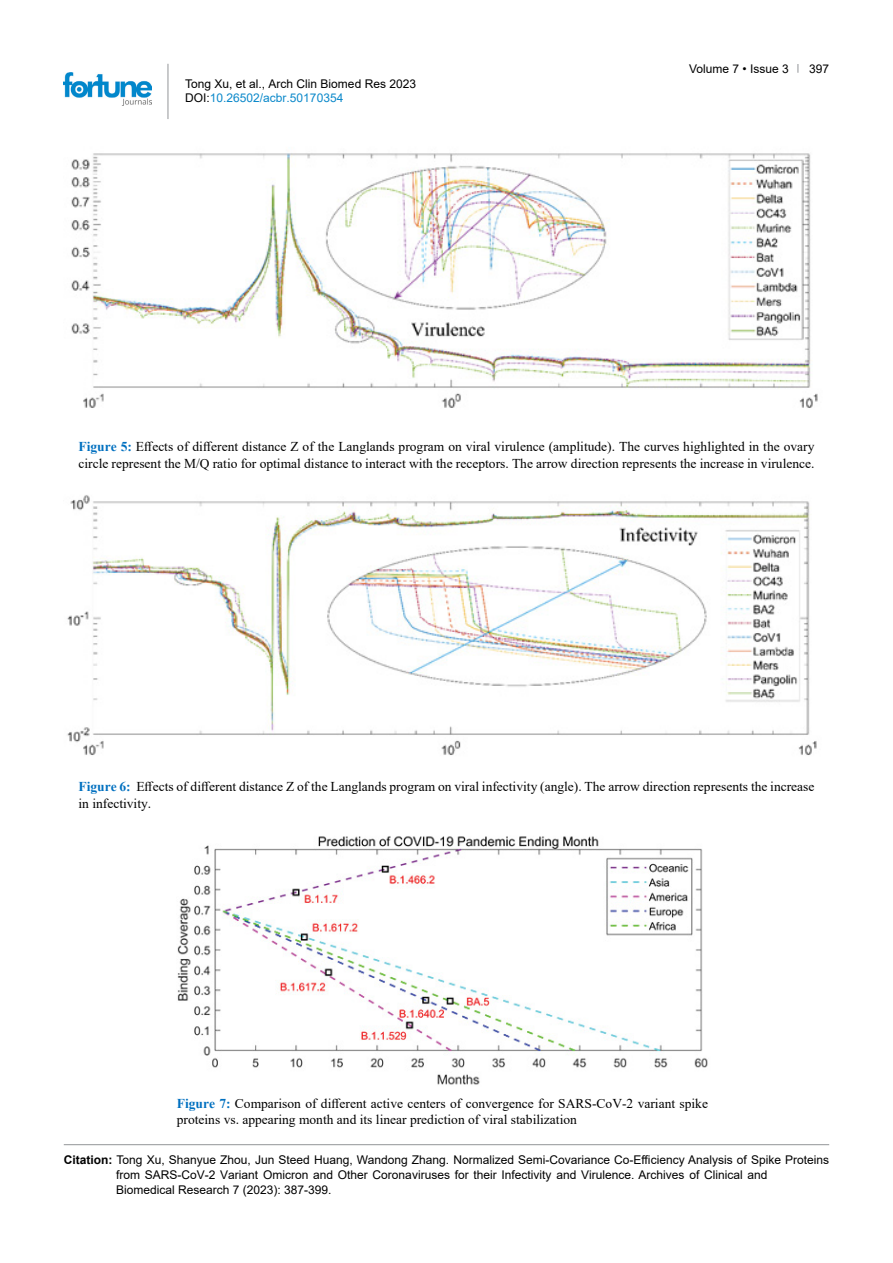
<style>
.page{position:relative;width:893px;height:1263px;background:#fff}
.page>*{position:absolute;margin:0;border:0;box-sizing:border-box;transform-origin:0 0}
.t1{font:13.5px/16.5px "Times New Roman";color:#000}
.t2{font:12px/15px "Arial";color:#000}
.t3{font:12px "Arial";color:#000}
.s1{color:#0a88ca}
.s2{font-weight:700;color:#0070c0}
.s3{font-weight:700}
.s4{font-style:inherit}
</style>
<div class="page">
<hr style="left:168px;top:64px;width:1px;height:55px;background:#939598">
<img style="left:64px;top:72px;width:88px;height:33px">
<hr style="left:64px;top:1144px;width:765px;height:1px;background:#939598">
<img style="left:71px;top:153px;width:747px;height:255px">
<img style="left:67px;top:495px;width:750px;height:261px">
<img style="left:177px;top:836px;width:531px;height:249px">
<p class="t2" style="left:185px;top:76px;width:232px;line-height:14.4px">Tong Xu, et al., Arch Clin Biomed Res 2023<br>DOI:<span class="s1">10.26502/acbr.5017035</span><span class="s1">4</span></p>
<p class="t2" style="left:689px;top:61px;width:101px">Volume 7 • Issue 3</p>
<p class="t3" style="left:809px;top:60px;width:22px">397</p>
<p class="t1" style="left:78px;top:438px;width:738px"><span class="s2">Figure 5:</span> Effects of different distance Z of the Langlands program on viral virulence (amplitude). The curves highlighted in the ovary circle represent the M/Q ratio for optimal distance to interact with the receptors. The arrow direction represents the increase in virulence.</p>
<p class="t1" style="left:78px;top:778px;width:738px"><span class="s2">Figure 6:</span> Effects of different distance Z of the Langlands program on viral infectivity (angle). The arrow direction represents the increase in infectivity.</p>
<p class="t1" style="left:177px;top:1094px;width:533px"><span class="s2">Figure 7:</span> Comparison of different active centers of convergence for SARS-CoV-2 variant spike proteins vs. appearing month and its linear prediction of viral stabilization</p>
<p class="t2" style="left:116px;top:1152px;width:715px;text-indent:-52px"><span class="s3">Citation:</span> Tong Xu, Shanyue Zhou, Jun Steed Huang, Wandong Zhang. Normalized Semi-Covariance Co-Efficiency Analysis of Spike Proteins from SARS-CoV-2 Variant Omicron and Other Coronaviruses for their Infectivity and Virulence. Archives of Clinical and<br>Biomedical Research 7 (2023): <span class="s4">387-399</span>.</p>
</div>
